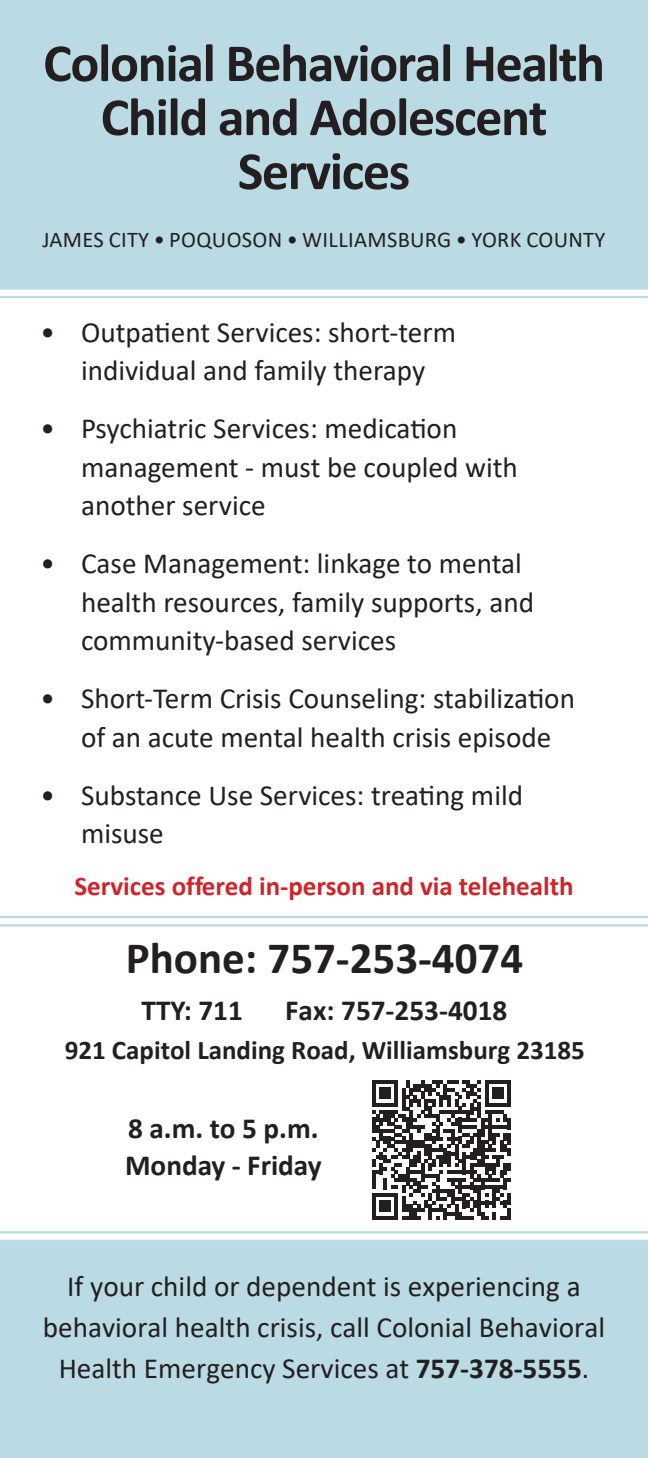
<style>
.page{position:relative;width:648px;height:1458px;background:#fff}
.page>*{position:absolute;margin:0;border:0;box-sizing:border-box;transform-origin:0 0}
.t1{font:700 54px/54px "Calibri";letter-spacing:-.025em;color:#231f20;text-align:center}
.t2{font:700 45px "Calibri";color:#231f20}
.t3{font:29.25px/38.2px "Calibri";color:#231f20;text-align:center}
.t4{font:700 29.25px "Calibri";color:#231f20}
.t5{font:700 27px "Calibri";color:#d1232a}
.t6{font:700 27px "Calibri";color:#231f20}
.t7{font:22.5px "Calibri";letter-spacing:.015em;color:#231f20}
.s1{font-weight:700}
</style>
<div class="page">
<div style="left:0;top:1243px;width:648px;height:215px;background:#bbdbe4"></div>
<div style="left:0;top:0;width:648px;height:287px;background:#bbdbe4"></div>
<hr style="left:0;top:916px;width:648px;height:2px;background:#bbdbe4">
<hr style="left:0;top:924px;width:648px;height:3px;background:#bbdbe4">
<hr style="left:0;top:1231px;width:648px;height:2px;background:#bbdbe4">
<hr style="left:0;top:1240px;width:648px;height:2px;background:#bbdbe4">
<hr style="left:0;top:287px;width:648px;height:3px;background:#bbdbe4">
<hr style="left:0;top:296px;width:648px;height:2px;background:#bbdbe4">
<svg style="left:372px;top:1080px;width:139px;height:139px"></svg>
<hr style="left:507px;top:1193px;width:4px;height:11px;background:#231f20">
<hr style="left:507px;top:1208px;width:4px;height:11px;background:#231f20">
<p class="t1" style="left:43px;top:35px;width:563px">Colonial Behavioral Health<br>Child and Adolescent</p>
<p class="t1" style="left:238px;top:143px;width:174px">Services</p>
<p class="t7" style="left:42px;top:224px;width:565px">JAMES CITY • POQUOSON • WILLIAMSBURG • YORK COUNTY</p>
<p class="t3" style="left:40px;top:312px;width:417px">• Outpatient Services: short-term individual and family therapy</p>
<p class="t3" style="left:81px;top:409px;width:438px;text-align:left;text-indent:-40px">• Psychiatric Services: medication management - must be coupled with another service</p>
<p class="t3" style="left:81px;top:544px;width:455px;text-align:left;text-indent:-40px">• Case Management: linkage to mental health resources, family supports, and community-based services</p>
<p class="t3" style="left:40px;top:679px;width:536px">• Short-Term Crisis Counseling: stabilization of an acute mental health crisis episode</p>
<p class="t3" style="left:81px;top:775px;width:444px;text-align:left;text-indent:-40px">• Substance Use Services: treating mild misuse</p>
<p class="t5" style="left:74px;top:867px;width:501px">Services offered in-person and via telehealth</p>
<p class="t2" style="left:126px;top:926px;width:399px">Phone: 757-253-4074</p>
<p class="t4" style="left:142px;top:990px;width:103px">TTY: 711</p>
<p class="t4" style="left:285px;top:990px;width:224px">Fax: 757-253-4018</p>
<p class="t6" style="left:65px;top:1031px;width:522px">921 Capitol Landing Road, Williamsburg 23185</p>
<p class="t4" style="left:128px;top:1107px;width:192px">8 a.m. to 5 p.m.</p>
<p class="t4" style="left:125px;top:1145px;width:198px">Monday - Friday</p>
<p class="t3" style="left:43px;top:1265px;width:564px;line-height:40.9px">If your child or dependent is experiencing a behavioral health crisis, call Colonial Behavioral<br>Health Emergency Services at <span class="s1">757-378-5555</span>.</p>
</div>
